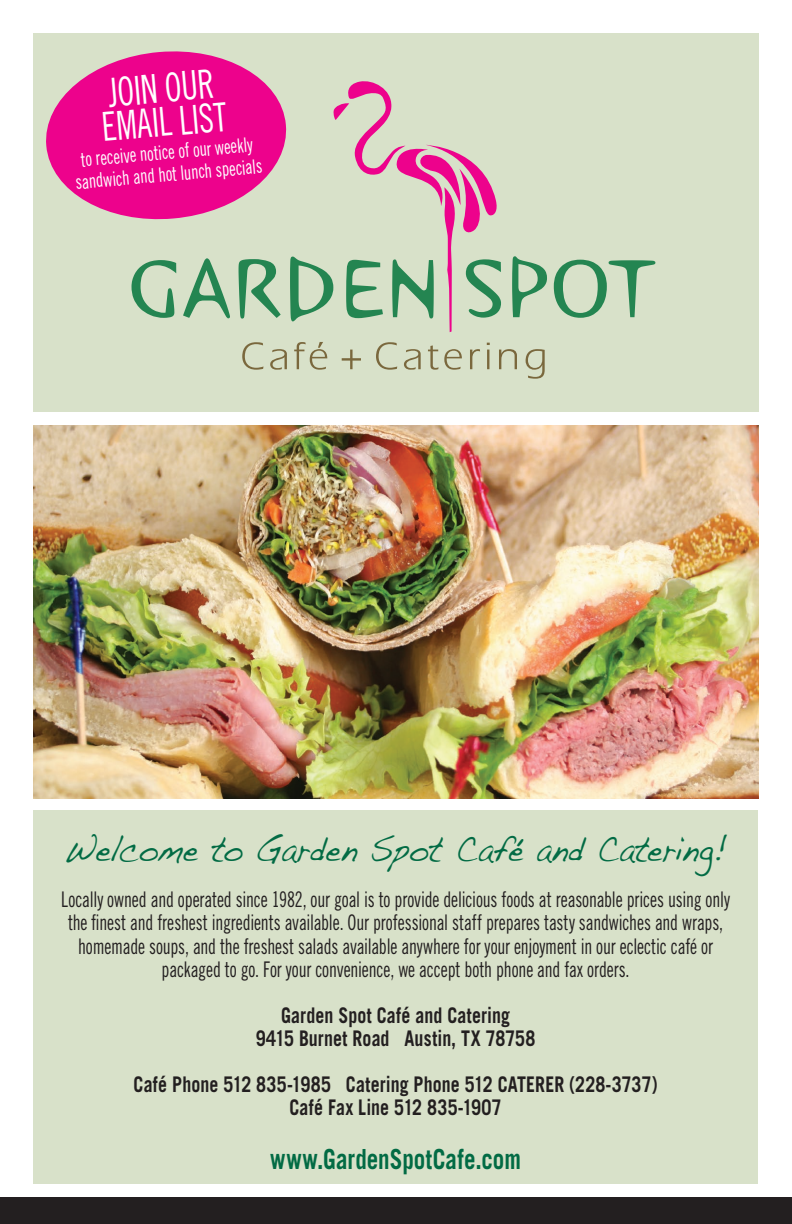
<style>
.page{position:relative;width:792px;height:1224px;background:#fff}
.page>*{position:absolute;margin:0;border:0;box-sizing:border-box;transform-origin:0 0}
.t1{font:40px/34px "Trade Gothic Cond Eighteen";color:#fff;scale:.83 1}
.t2{font:37px "Handwriting Dakota";color:#026b44;scale:.83 1}
.t3{font:700 27.8px "Trade Gothic";letter-spacing:.005em;color:#026b44;scale:.83 1}
.t4{font:21.6px/23px "Trade Gothic Cond Eighteen";letter-spacing:-.01em;color:#231f20;text-align:center;scale:.83 1}
.t5{font:700 21.6px/23px "Trade Gothic";letter-spacing:.005em;color:#231f20;text-align:center;scale:.83 1}
.t6{font:20px/22px "Trade Gothic Cond Eighteen";color:#fff;text-align:center;scale:.83 1}
</style>
<div class="page">
<div style="left:34px;top:811px;width:724px;height:373px;background:#d8e1c9"></div>
<img style="left:33px;top:425px;width:725px;height:373px">
<div style="left:33px;top:34px;width:725px;height:378px;background:#d8e1c9"></div>
<div style="left:0;top:1198px;width:792px;height:26px;background:#231f20"></div>
<svg style="left:132px;top:260px;width:44px;height:58px"></svg>
<svg style="left:183px;top:258px;width:47px;height:60px"></svg>
<svg style="left:239px;top:259px;width:42px;height:60px"></svg>
<svg style="left:290px;top:81px;width:211px;height:251px"></svg>
<svg style="left:512px;top:256px;width:35px;height:61px"></svg>
<svg style="left:554px;top:260px;width:101px;height:58px"></svg>
<svg style="left:242px;top:342px;width:22px;height:28px"></svg>
<svg style="left:270px;top:349px;width:17px;height:21px"></svg>
<svg style="left:294px;top:342px;width:33px;height:28px"></svg>
<svg style="left:342px;top:350px;width:19px;height:19px"></svg>
<svg style="left:376px;top:342px;width:21px;height:28px"></svg>
<svg style="left:404px;top:349px;width:17px;height:21px"></svg>
<svg style="left:428px;top:345px;width:34px;height:25px"></svg>
<svg style="left:470px;top:349px;width:10px;height:20px"></svg>
<svg style="left:487px;top:343px;width:3px;height:26px"></svg>
<svg style="left:499px;top:349px;width:18px;height:20px"></svg>
<svg style="left:526px;top:349px;width:19px;height:30px"></svg>
<svg style="left:46px;top:51px;width:241px;height:169px"></svg>
<h1 class="t1" style="left:97px;top:76px;width:152px;rotate:-5deg">JOIN OUR<br>EMAIL LIST</h1>
<p class="t6" style="left:72px;top:149px;width:228px;rotate:-5deg">to receive notice of our weekly sandwich and hot lunch specials</p>
<h2 class="t2" style="left:64px;top:827px;width:801px">Welcome to Garden Spot Café and Catering!</h2>
<p class="t4" style="left:61px;top:888px;width:807px">Locally owned and operated since 1982, our goal is to provide delicious foods at reasonable prices using only the finest and freshest ingredients available. Our professional staff prepares tasty sandwiches and wraps, homemade soups, and the freshest salads available anywhere for your enjoyment in our eclectic café or packaged to go. For your convenience, we accept both phone and fax orders.</p>
<p class="t5" style="left:256px;top:1003px;width:339px">Garden Spot Café and Catering<br>9415 Burnet Road Austin, TX 78758</p>
<p class="t5" style="left:134px;top:1073px;width:633px">Café Phone 512 835-1985 Catering Phone 512 CATERER (228-3737)<br>Café Fax Line 512 835-1907</p>
<p class="t3" style="left:270px;top:1142px;width:304px">www.GardenSpotCafe.com</p>
</div>
